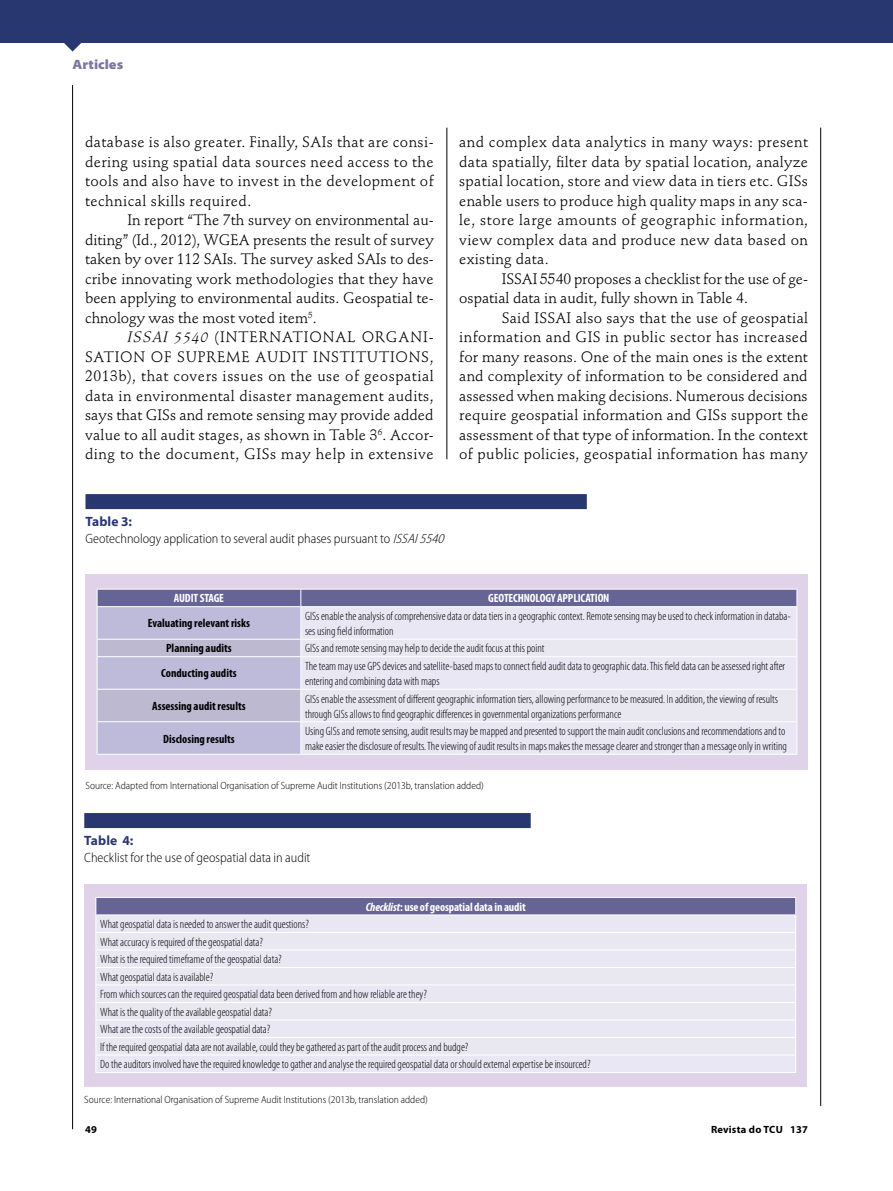
<style>
.page{position:relative;width:893px;height:1191px;background:#fff}
.page>*{position:absolute;margin:0;border:0;box-sizing:border-box;transform-origin:0 0}
.t1{font:15px/19.5px "Stempel Schneidler Std";letter-spacing:.025em;color:#000;text-align:justify}
.t2{font:15px/19.5px "Stempel Schneidler Std";letter-spacing:-.005em;color:#000}
.t3{font:300 semi-condensed 13.5px/16.5px "Myriad Pro";color:#000}
.t4{font:900 semi-expanded 13.5px "Myriad Pro";color:#7b77a2}
.t5{font:700 13.5px "Myriad Pro";letter-spacing:.01em;color:#293771}
.t6{font:300 condensed 12px/17.5px "Myriad Pro";color:#000}
.t7{font:700 condensed 12px "Myriad Pro";color:#000}
.t8{font:700 condensed 12px "Myriad Pro";letter-spacing:-.01em;color:#fff}
.t9{font:300 semi-condensed 10.5px "Myriad Pro";color:#000}
.t10{font:700 10.5px "Myriad Pro";letter-spacing:.02em;color:#000}
.s1{font-style:italic}
.s2{font-weight:700;font-stretch:normal;color:#293771}
</style>
<div class="page">
<svg style="left:64px;top:43px;width:17px;height:9px"></svg>
<div style="left:0;top:0;width:893px;height:43px;background:#293771"></div>
<hr style="left:72px;top:85px;width:1px;height:1044px;background:#000">
<hr style="left:820px;top:128px;width:1px;height:978px;background:#000">
<hr style="left:446px;top:128px;width:1px;height:331px;background:#000">
<div style="left:85px;top:494px;width:502px;height:15px;background:#293771"></div>
<div style="left:85px;top:574px;width:723px;height:195px;background:#dfd2e9"></div>
<hr style="left:97px;top:754px;width:204px;height:1px;background:#fff">
<hr style="left:301px;top:754px;width:496px;height:1px;background:#fff">
<svg style="left:97px;top:589px;width:700px;height:165px;background:#d2cfe3"></svg>
<hr style="left:97px;top:606px;width:204px;height:1px;background:#fff">
<hr style="left:301px;top:606px;width:496px;height:1px;background:#fff">
<div style="left:84px;top:813px;width:447px;height:15px;background:#293771"></div>
<div style="left:84px;top:884px;width:723px;height:202px;background:#dfd2e9"></div>
<div style="left:96px;top:897px;width:700px;height:18px;background:#666495"></div>
<div style="left:96px;top:915px;width:699px;height:157px;background:#e9e7f4"></div>
<div style="left:96px;top:933px;width:699px;height:121px;background:#e9e7f0"></div>
<hr style="left:95px;top:932px;width:701px;height:1px;background:#fff">
<hr style="left:95px;top:949px;width:701px;height:1px;background:#fff">
<hr style="left:95px;top:967px;width:701px;height:1px;background:#fff">
<hr style="left:95px;top:984px;width:701px;height:1px;background:#fff">
<hr style="left:95px;top:1002px;width:701px;height:1px;background:#fff">
<hr style="left:95px;top:1019px;width:701px;height:1px;background:#fff">
<hr style="left:95px;top:1037px;width:701px;height:1px;background:#fff">
<hr style="left:95px;top:1054px;width:701px;height:1px;background:#fff">
<hr style="left:95px;top:1072px;width:701px;height:1px;background:#fff">
<svg style="left:95px;top:898px;width:1px;height:174px"></svg>
<hr style="left:95px;top:897px;width:701px;height:1px;background:#fff">
<svg style="left:795px;top:898px;width:1px;height:174px"></svg>
<hr style="left:95px;top:914px;width:701px;height:1px;background:#fff">
<p class="t4" style="left:73px;top:57px;width:52px">Articles</p>
<p class="t1" style="left:85px;top:132px;width:350px">database is also greater. Finally, SAIs that are consi&shy;dering using spatial data sources need access to the tools and also have to invest in the development of technical skills required.</p>
<p class="t1" style="left:85px;top:210px;width:350px;text-indent:43px">In report “The 7th survey on environmental au&shy;diting” (Id., 2012), WGEA presents the result of survey taken by over 112 SAIs. The survey asked SAIs to des&shy;cribe innovating work methodologies that they have been applying to environmental audits. Geospatial te&shy;chnology was the most voted item<sup>5</sup>.</p>
<p class="t1" style="left:85px;top:327px;width:350px;text-indent:43px"><span class="s1">ISSAI 5540</span> (INTERNATIONAL ORGANI-SATION OF SUPREME AUDIT INSTITUTIONS, 2013b), that covers issues on the use of geospatial data in environmental disaster management audits, says that GISs and remote sensing may provide added value to all audit stages, as shown in Table 3<sup>6</sup>. Accor&shy;ding to the document, GISs may help in extensive</p>
<p class="t1" style="left:459px;top:132px;width:350px">and complex data analytics in many ways: present data spatially, filter data by spatial location, analyze spatial location, store and view data in tiers etc. GISs enable users to produce high quality maps in any sca&shy;le, store large amounts of geographic information, view complex data and produce new data based on existing data.</p>
<p class="t2" style="left:459px;top:269px;width:350px;text-indent:43px">ISSAI 5540 proposes a checklist for the use of ge&shy;ospatial data in audit, fully shown in Table 4.</p>
<p class="t1" style="left:459px;top:308px;width:350px;text-indent:43px">Said ISSAI also says that the use of geospatial information and GIS in public sector has increased for many reasons. One of the main ones is the extent and complexity of information to be considered and assessed when making decisions. Numerous decisions require geospatial information and GISs support the assessment of that type of information. In the context of public policies, geospatial information has many</p>
<p class="t3" style="left:85px;top:513px;width:364px"><span class="s2">Table 3:<br></span>Geotechnology application to several audit phases pursuant to <span class="s1">ISSAI5540</span></p>
<p class="t8" style="left:174px;top:592px;width:52px">AUDIT STAGE</p>
<p class="t8" style="left:488px;top:592px;width:123px">GEOTECHNOLOGY APPLICATION</p>
<p class="t7" style="left:148px;top:617px;width:104px">Evaluating relevant risks</p>
<p class="t6" style="left:305px;top:609px;width:487px;line-height:15px">GISs enable the analysis of comprehensive data or data tiers in a geographic context. Remote sensing may be used to check information in databa&shy;ses using field information</p>
<p class="t7" style="left:166px;top:642px;width:67px">Planning audits</p>
<p class="t6" style="left:305px;top:640px;width:241px">GISs and remote sensing may help to decide the audit focus at this point</p>
<p class="t7" style="left:161px;top:667px;width:77px">Conducting audits</p>
<p class="t6" style="left:305px;top:659px;width:482px;line-height:15px">The team may use GPS devices and satellite-based maps to connect field audit data to geographic data. This field data can be assessed right after entering and combining data with maps</p>
<p class="t7" style="left:152px;top:699px;width:95px">Assessing audit results</p>
<p class="t6" style="left:305px;top:691px;width:474px;line-height:15px">GISs enable the assessment of different geographic information tiers, allowing performance to be measured. In addition, the viewing of results through GISs allows to find geographic differences in governmental organizations performance</p>
<p class="t7" style="left:163px;top:732px;width:73px">Disclosing results</p>
<p class="t6" style="left:305px;top:724px;width:483px;line-height:15px">Using GISs and remote sensing, audit results may be mapped and presented to support the main audit conclusions and recommendations and to make easier the disclosure of results. The viewing of audit results in maps makes the message clearer and stronger than a message only in writing</p>
<p class="t9" style="left:85px;top:779px;width:400px">Source: Adapted from International Organisation of Supreme Audit Institutions (2013b, translation added)</p>
<p class="t5" style="left:84px;top:833px;width:51px">Table 4:</p>
<p class="t3" style="left:84px;top:849px;width:228px">Checklist for the use of geospatial data in audit</p>
<p class="t8" style="left:366px;top:900px;width:161px"><span class="s1">Checklist</span>: use of geospatial data in audit</p>
<p class="t6" style="left:100px;top:915px;width:492px">What geospatial data is needed to answer the audit questions?<br>What accuracy is required of the geospatial data?<br>What is the required timeframe of the geospatial data?<br>What geospatial data is available?<br>From which sources can the required geospatial data been derived from and how reliable are they?<br>What is the quality of the available geospatial data?<br>What are the costs of the available geospatial data?<br>If the required geospatial data are not available, could they be gathered as part of the audit process and budge?<br>Do the auditors involved have the required knowledge to gather and analyse the required geospatial data or should external expertise be insourced?</p>
<p class="t9" style="left:84px;top:1093px;width:345px">Source: International Organisation of Supreme Audit Institutions (2013b, translation added)</p>
<p class="t10" style="left:85px;top:1123px;width:13px">49</p>
<p class="t10" style="left:711px;top:1123px;width:98px">Revista do TCU 137</p>
</div>
